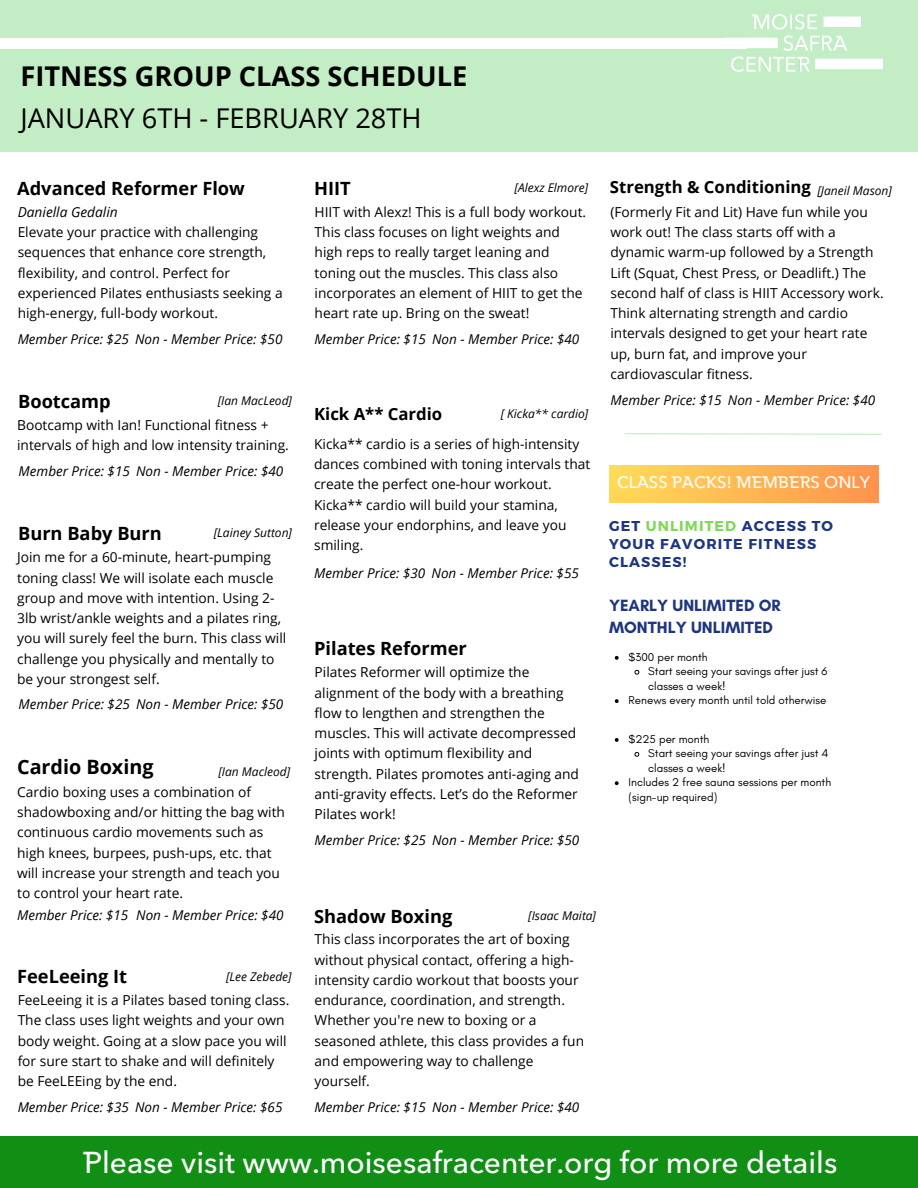
<style>
.page{position:relative;width:918px;height:1188px;background:#c3edc4}
.page>*{position:absolute;margin:0;border:0;box-sizing:border-box;transform-origin:0 0}
.t1{font:30px "Avenirfor MSC Bar";color:#fff}
.t2{font:700 27.3px "Open Sans";color:#000}
.t3{font:27.3px "Open Sans";color:#000}
.t4{font:700 19.8px "Open Sans";color:#000}
.t5{font:700 18.3px "Open Sans";color:#000}
.t6{font:700 16.8px "Open Sans";color:#000}
.t7{font:700 16.65px/21.3px "Glacial Indifference";color:#1e367f}
.t8{font:16.5px "Avenirfor MSC Bar";color:#fff}
.t9{font:700 14.25px/18px "Montserrat";letter-spacing:.08em;color:#1e367f}
.t10{font:13.8px/20.2px "Open Sans";color:#000}
.t11{font:italic 13.8px "Open Sans";color:#000}
.t12{font:italic 13.5px "Open Sans";color:#000}
.t13{font:italic 12px "Open Sans";color:#000}
.t14{font:11.55px/14.4px "Glacial Indifference";color:#000}
.s1{color:#7ed957}
</style>
<div class="page">
<div style="left:0;top:1136px;width:918px;height:52px;background:#118f15"></div>
<div style="left:0;top:152px;width:918px;height:984px;background:#fff"></div>
<img style="left:725px;top:15px;width:157px;height:56px">
<div style="left:0;top:38px;width:747px;height:10px;background:#fff"></div>
<svg style="left:624px;top:433px;width:258px;height:2px"></svg>
<div style="left:609px;top:465px;width:269px;height:37px;background:linear-gradient(to right,#ffdc59,#ff934d)"></div>
<svg style="left:615px;top:738px;width:4px;height:4px"></svg>
<svg style="left:634px;top:751px;width:6px;height:6px"></svg>
<svg style="left:615px;top:781px;width:4px;height:4px"></svg>
<svg style="left:615px;top:656px;width:4px;height:4px"></svg>
<svg style="left:634px;top:669px;width:6px;height:6px"></svg>
<svg style="left:615px;top:699px;width:4px;height:4px"></svg>
<h1 class="t2" style="left:20px;top:57px;width:448px">FITNESS GROUP CLASS SCHEDULE</h1>
<h2 class="t3" style="left:20px;top:99px;width:403px">JANUARY 6TH - FEBRUARY 28TH</h2>
<h6 class="t5" style="left:17px;top:175px;width:229px">Advanced Reformer Flow</h6>
<p class="t11" style="left:18px;top:202px;width:102px">Daniella Gedalin</p>
<p class="t10" style="left:18px;top:222px;width:267px">Elevate your practice with challenging sequences that enhance core strength, flexibility, and control. Perfect for experienced Pilates enthusiasts seeking a high-energy, full-body workout.</p>
<p class="t12" style="left:135px;top:329px;width:149px">Non - Member Price: $50</p>
<p class="t12" style="left:18px;top:329px;width:113px">Member Price: $25</p>
<h6 class="t5" style="left:18px;top:388px;width:94px">Bootcamp</h6>
<p class="t13" style="left:218px;top:392px;width:76px">[Ian MacLeod]</p>
<p class="t10" style="left:17px;top:415px;width:273px">Bootcamp with Ian! Functional fitness + intervals of high and low intensity training.</p>
<p class="t12" style="left:19px;top:462px;width:113px">Member Price: $15</p>
<p class="t12" style="left:136px;top:462px;width:149px">Non - Member Price: $40</p>
<h6 class="t5" style="left:18px;top:521px;width:145px">Burn Baby Burn</h6>
<p class="t13" style="left:214px;top:524px;width:80px">[Lainey Sutton]</p>
<p class="t10" style="left:17px;top:547px;width:271px">Join me for a 60-minute, heart-pumping toning class! We will isolate each muscle group and move with intention. Using 2- 3lb wrist/ankle weights and a pilates ring, you will surely feel the burn. This class will challenge you physically and mentally to be your strongest self.</p>
<p class="t12" style="left:19px;top:695px;width:113px">Member Price: $25</p>
<p class="t12" style="left:136px;top:695px;width:149px">Non - Member Price: $50</p>
<p class="t4" style="left:17px;top:753px;width:138px">Cardio Boxing</p>
<p class="t10" style="left:17px;top:781px;width:269px">Cardio boxing uses a combination of shadowboxing and/or hitting the bag with continuous cardio movements such as high knees, burpees, push-ups, etc. that will increase your strength and teach you to control your heart rate.</p>
<p class="t13" style="left:218px;top:763px;width:73px">[Ian Macleod]</p>
<p class="t12" style="left:17px;top:905px;width:113px">Member Price: $15</p>
<p class="t12" style="left:136px;top:905px;width:149px">Non - Member Price: $40</p>
<h6 class="t5" style="left:17px;top:963px;width:112px">FeeLeeing It</h6>
<p class="t13" style="left:226px;top:968px;width:67px">[Lee Zebede]</p>
<p class="t10" style="left:18px;top:990px;width:273px">FeeLeeing it is a Pilates based toning class.<br>The class uses light weights and your own body weight. Going at a slow pace you will for sure start to shake and will definitely be FeeLEEing by the end.</p>
<p class="t12" style="left:135px;top:1097px;width:149px">Non - Member Price: $65</p>
<p class="t12" style="left:18px;top:1097px;width:113px">Member Price: $35</p>
<h4 class="t5" style="left:314px;top:175px;width:38px">HIIT</h4>
<p class="t13" style="left:515px;top:180px;width:75px">[Alexz Elmore]</p>
<p class="t10" style="left:315px;top:201px;width:273px">HIIT with Alexz! This is a full body workout.<br>This class focuses on light weights and high reps to really target leaning and toning out the muscles. This class also incorporates an element of HIIT to get the heart rate up. Bring on the sweat!</p>
<p class="t12" style="left:432px;top:329px;width:149px">Non - Member Price: $40</p>
<p class="t12" style="left:315px;top:329px;width:113px">Member Price: $15</p>
<p class="t6" style="left:314px;top:402px;width:130px">Kick A** Cardio</p>
<p class="t13" style="left:501px;top:405px;width:89px">[ Kicka** cardio]</p>
<h6 class="t10" style="left:314px;top:433px;width:278px">Kicka** cardio is a series of high-intensity dances combined with toning intervals that create the perfect one-hour workout.<br>Kicka** cardio will build your stamina, release your endorphins, and leave you smiling.</h6>
<p class="t12" style="left:314px;top:564px;width:113px">Member Price: $30</p>
<p class="t12" style="left:432px;top:564px;width:149px">Non - Member Price: $55</p>
<h6 class="t5" style="left:314px;top:636px;width:154px">Pilates Reformer</h6>
<p class="t10" style="left:315px;top:662px;width:266px">Pilates Reformer will optimize the alignment of the body with a breathing flow to lengthen and strengthen the muscles. This will activate decompressed joints with optimum flexibility and strength. Pilates promotes anti-aging and anti-gravity effects. Let’s do the Reformer Pilates work!</p>
<p class="t12" style="left:432px;top:831px;width:149px">Non - Member Price: $50</p>
<p class="t12" style="left:315px;top:831px;width:113px">Member Price: $25</p>
<h6 class="t6" style="left:610px;top:175px;width:203px">Strength &amp; Conditioning</h6>
<p class="t13" style="left:817px;top:182px;width:76px">[Janeil Mason]</p>
<p class="t10" style="left:610px;top:201px;width:275px">(Formerly Fit and Lit) Have fun while you work out! The class starts off with a dynamic warm-up followed by a Strength Lift (Squat, Chest Press, or Deadlift.) The second half of class is HIIT Accessory work.<br>Think alternating strength and cardio intervals designed to get your heart rate up, burn fat, and improve your cardiovascular fitness.</p>
<p class="t12" style="left:728px;top:390px;width:149px">Non - Member Price: $40</p>
<p class="t12" style="left:610px;top:390px;width:113px">Member Price: $15</p>
<p class="t8" style="left:617px;top:471px;width:254px">CLASS PACKS! MEMBERS ONLY</p>
<h5 class="t9" style="left:609px;top:516px;width:226px">GET <span class="s1">UNLIMITED</span> ACCESS TO<br>YOUR FAVORITE FITNESS<br>CLASSES!</h5>
<p class="t7" style="left:609px;top:595px;width:173px">YEARLY UNLIMITED OR<br>MONTHLY UNLIMITED</p>
<p class="t14" style="left:629px;top:649px;width:81px">$300 per month</p>
<p class="t14" style="left:648px;top:664px;width:181px">Start seeing your savings after just 6 classes a week!</p>
<p class="t14" style="left:629px;top:693px;width:199px">Renews every month until told otherwise</p>
<p class="t14" style="left:629px;top:732px;width:82px">$225 per month</p>
<h4 class="t14" style="left:648px;top:746px;width:182px">Start seeing your savings after just 4 classes a week!</h4>
<p class="t14" style="left:629px;top:775px;width:204px">Includes 2 free sauna sessions per month (sign-up required)</p>
<h6 class="t5" style="left:314px;top:903px;width:140px">Shadow Boxing</h6>
<p class="t13" style="left:528px;top:907px;width:69px">[Isaac Maita]</p>
<p class="t10" style="left:315px;top:929px;width:271px">This class incorporates the art of boxing without physical contact, offering a high&shy;intensity cardio workout that boosts your endurance, coordination, and strength.<br>Whether you're new to boxing or a seasoned athlete, this class provides a fun and empowering way to challenge yourself.</p>
<p class="t12" style="left:432px;top:1097px;width:149px">Non - Member Price: $40</p>
<p class="t12" style="left:315px;top:1097px;width:113px">Member Price: $15</p>
<p class="t1" style="left:83px;top:1143px;width:756px">Please visit www.moisesafracenter.org for more details</p>
</div>
